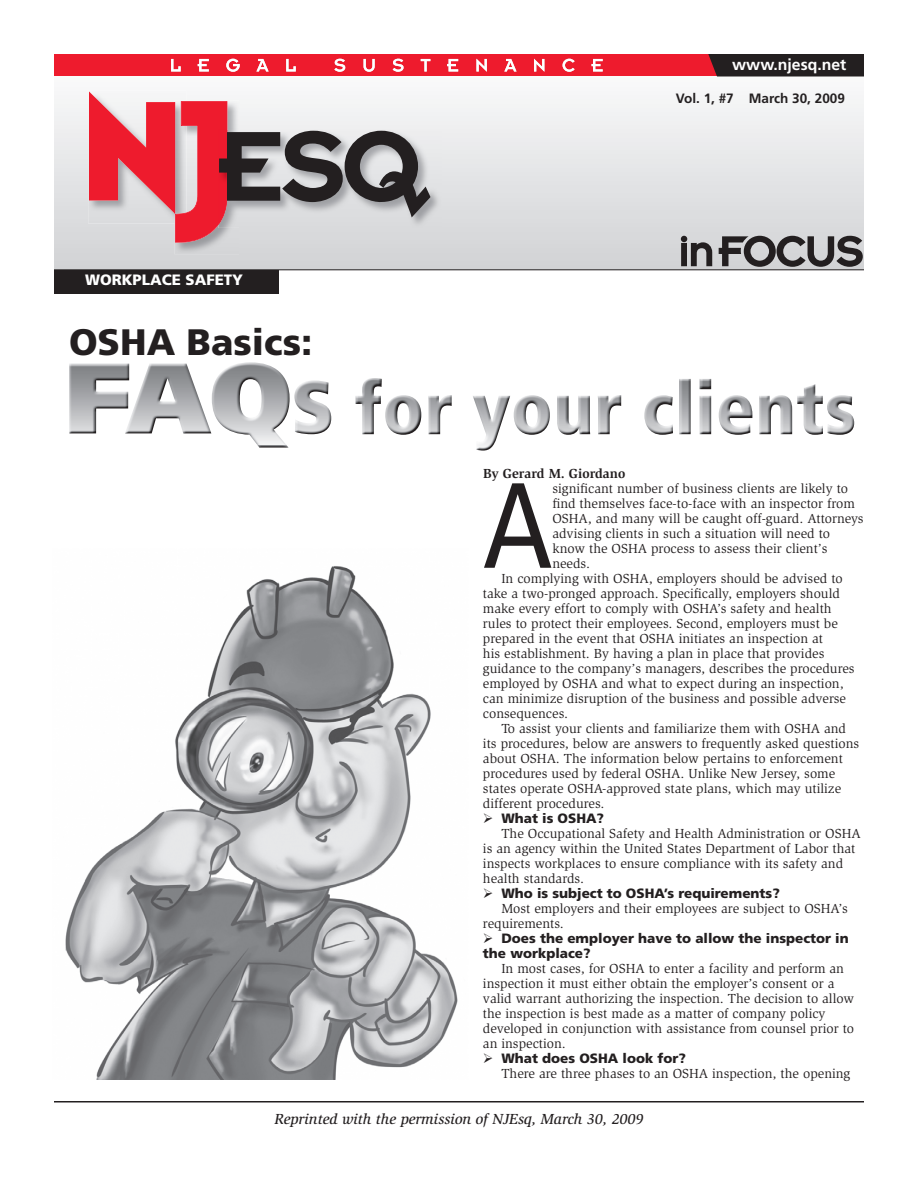
<style>
.page{position:relative;width:918px;height:1188px;background:#fff}
.page>*{position:absolute;margin:0;border:0;box-sizing:border-box;transform-origin:0 0}
.t1{font:condensed 120.9px "Frutiger LT Std";color:#231f20}
.t2{font:900 36.75px "Frutiger LT Std";color:#231f20}
.t3{font:700 15.75px "Frutiger LT Std";color:#fff}
.t4{font:italic 500 15px "Slimbach Std";color:#231f20}
.t5{font:900 15px "Frutiger LT Std";color:#fff}
.t6{font:13.5px/15px "Slimbach Std";color:#231f20}
.t7{font:900 13.5px/15px "Frutiger LT Std";color:#231f20}
.t8{font:700 13.5px "Frutiger LT Std";color:#231f20}
.t9{font:700 13.5px "Slimbach Std";color:#231f20}
</style>
<div class="page">
<svg style="left:54px;top:76px;width:810px;height:194px"></svg>
<hr style="left:54px;top:1101px;width:810px;height:1px;background:#231f20">
<div style="left:54px;top:54px;width:810px;height:22px;background:#ee1b2d"></div>
<svg style="left:171px;top:59px;width:10px;height:13px"></svg>
<svg style="left:198px;top:59px;width:11px;height:13px"></svg>
<svg style="left:226px;top:59px;width:14px;height:13px"></svg>
<svg style="left:256px;top:59px;width:13px;height:13px"></svg>
<svg style="left:286px;top:59px;width:10px;height:13px"></svg>
<svg style="left:334px;top:59px;width:11px;height:13px"></svg>
<svg style="left:364px;top:59px;width:11px;height:13px"></svg>
<svg style="left:393px;top:59px;width:11px;height:13px"></svg>
<svg style="left:421px;top:59px;width:9px;height:13px"></svg>
<svg style="left:447px;top:59px;width:11px;height:13px"></svg>
<svg style="left:476px;top:59px;width:11px;height:13px"></svg>
<svg style="left:504px;top:59px;width:13px;height:13px"></svg>
<svg style="left:534px;top:59px;width:10px;height:13px"></svg>
<svg style="left:563px;top:59px;width:12px;height:13px"></svg>
<svg style="left:592px;top:59px;width:11px;height:13px"></svg>
<div style="left:708px;top:54px;width:156px;height:22px;background:#231f20"></div>
<img style="left:174px;top:243px;width:65px;height:11px">
<img style="left:430px;top:130px;width:12px;height:98px">
<svg style="left:89px;top:91px;width:341px;height:152px"></svg>
<hr style="left:54px;top:270px;width:810px;height:1px;background:#231f20">
<div style="left:54px;top:270px;width:224px;height:23px;background:#231f20"></div>
<svg style="left:681px;top:236px;width:31px;height:30px"></svg>
<svg style="left:719px;top:236px;width:144px;height:31px;background:#7d7b7d"></svg>
<img style="left:65px;top:566px;width:393px;height:514px">
<img style="left:257px;top:445px;width:32px;height:3px">
<img style="left:212px;top:362px;width:78px;height:83px">
<img style="left:129px;top:364px;width:82px;height:69px">
<img style="left:69px;top:364px;width:60px;height:69px">
<img style="left:294px;top:380px;width:37px;height:54px">
<img style="left:356px;top:378px;width:355px;height:56px">
<img style="left:797px;top:384px;width:26px;height:51px">
<img style="left:827px;top:395px;width:27px;height:40px">
<img style="left:759px;top:395px;width:33px;height:39px">
<img style="left:719px;top:395px;width:33px;height:40px">
<img style="left:385px;top:395px;width:326px;height:40px">
<img style="left:557px;top:396px;width:33px;height:39px">
<img style="left:473px;top:396px;width:37px;height:55px">
<p class="t3" style="left:732px;top:55px;width:116px">www.njesq.net</p>
<p class="t5" style="left:85px;top:271px;width:159px">WORKPLACE SAFETY</p>
<h2 class="t2" style="left:69px;top:320px;width:245px">OSHA Basics:</h2>
<p class="t8" style="left:676px;top:90px;width:171px">Vol. 1, #7 March 30, 2009</p>
<p class="t9" style="left:483px;top:465px;width:144px">By Gerard M. Giordano</p>
<h1 class="t1" style="left:483px;top:455px;width:71px">A</h1>
<p class="t6" style="left:552px;top:481px;width:297px">significant number of business clients are likely to</p>
<p class="t6" style="left:552px;top:496px;width:304px">find themselves face-to-face with an inspector from</p>
<p class="t6" style="left:552px;top:511px;width:313px">OSHA, and many will be caught off-guard. Attorneys</p>
<p class="t6" style="left:552px;top:526px;width:279px">advising clients in such a situation will need to</p>
<p class="t6" style="left:552px;top:541px;width:277px">know the OSHA process to assess their client’s</p>
<p class="t6" style="left:552px;top:556px;width:39px">needs.</p>
<p class="t6" style="left:501px;top:571px;width:343px">In complying with OSHA, employers should be advised to</p>
<p class="t6" style="left:483px;top:586px;width:358px">take a two-pronged approach. Specifically, employers should</p>
<p class="t6" style="left:483px;top:601px;width:350px">make every effort to comply with OSHA’s safety and health</p>
<p class="t6" style="left:483px;top:616px;width:356px">rules to protect their employees. Second, employers must be</p>
<p class="t6" style="left:483px;top:631px;width:342px">prepared in the event that OSHA initiates an inspection at</p>
<p class="t6" style="left:483px;top:646px;width:343px">his establishment. By having a plan in place that provides</p>
<p class="t6" style="left:483px;top:661px;width:373px">guidance to the company’s managers, describes the procedures</p>
<p class="t6" style="left:483px;top:676px;width:362px">employed by OSHA and what to expect during an inspection,</p>
<p class="t6" style="left:483px;top:691px;width:365px">can minimize disruption of the business and possible adverse</p>
<p class="t6" style="left:483px;top:706px;width:87px">consequences.</p>
<p class="t6" style="left:501px;top:721px;width:346px">To assist your clients and familiarize them with OSHA and</p>
<p class="t6" style="left:483px;top:736px;width:378px">its procedures, below are answers to frequently asked questions</p>
<p class="t6" style="left:483px;top:751px;width:361px">about OSHA. The information below pertains to enforcement</p>
<p class="t6" style="left:483px;top:766px;width:354px">procedures used by federal OSHA. Unlike New Jersey, some</p>
<p class="t6" style="left:483px;top:781px;width:360px">states operate OSHA-approved state plans, which may utilize</p>
<p class="t6" style="left:483px;top:796px;width:123px">different procedures.</p>
<p class="t7" style="left:483px;top:810px;width:123px">➢ What is OSHA?</p>
<p class="t6" style="left:483px;top:826px;width:379px;text-indent:18px">The Occupational Safety and Health Administration or OSHA is an agency within the United States Department of Labor that inspects workplaces to ensure compliance with its safety and health standards.</p>
<p class="t7" style="left:483px;top:885px;width:298px">➢ Who is subject to OSHA’s requirements?</p>
<p class="t6" style="left:483px;top:901px;width:366px;text-indent:18px">Most employers and their employees are subject to OSHA’s requirements.</p>
<p class="t7" style="left:483px;top:930px;width:367px">➢ Does the employer have to allow the inspector in the workplace?</p>
<p class="t6" style="left:483px;top:961px;width:373px;text-indent:18px">In most cases, for OSHA to enter a facility and perform an inspection it must either obtain the employer’s consent or a valid warrant authorizing the inspection. The decision to allow the inspection is best made as a matter of company policy developed in conjunction with assistance from counsel prior to an inspection.</p>
<p class="t7" style="left:483px;top:1050px;width:204px">➢ What does OSHA look for?</p>
<p class="t6" style="left:501px;top:1066px;width:351px">There are three phases to an OSHA inspection, the opening</p>
<p class="t4" style="left:274px;top:1110px;width:371px">Reprinted with the permission of NJEsq, March 30, 2009</p>
</div>
